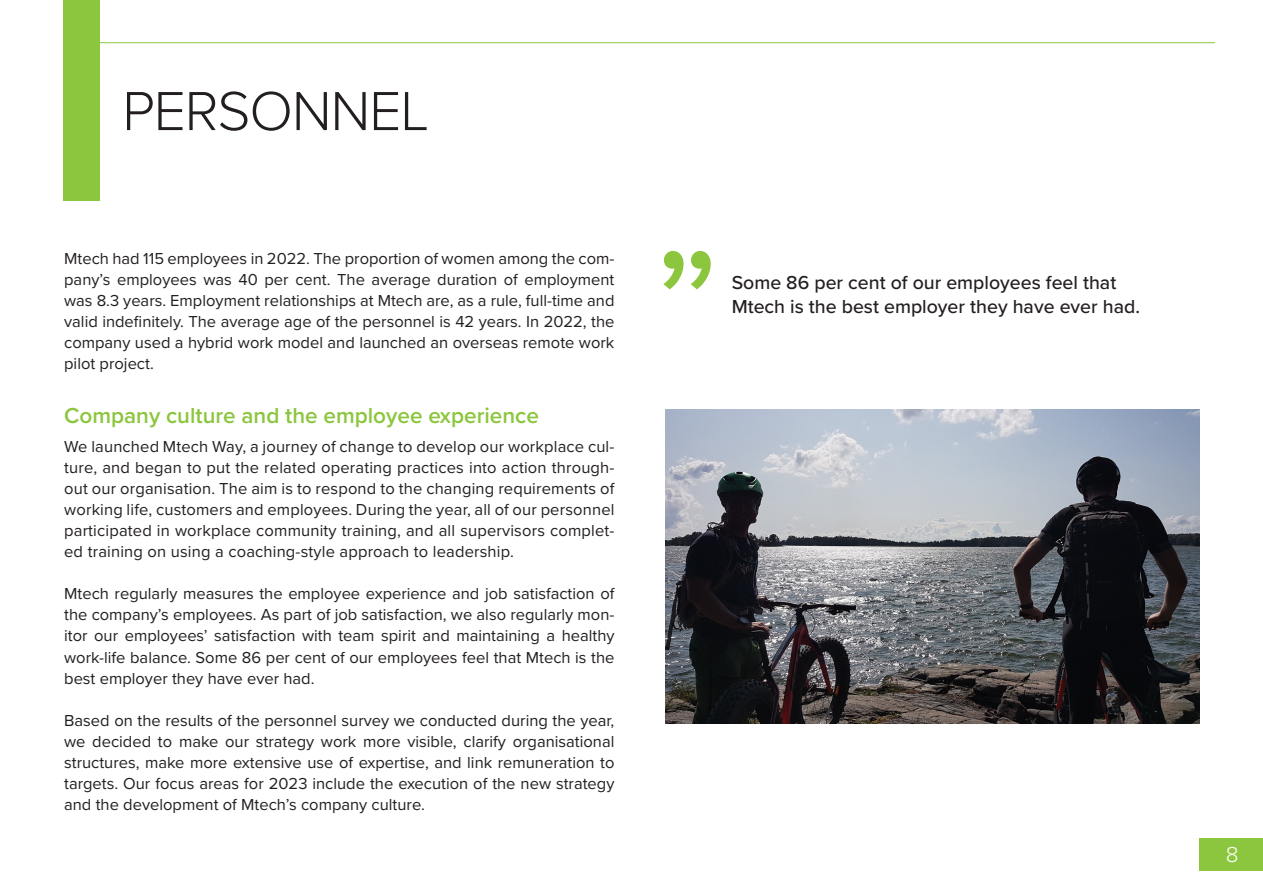
<style>
.page{position:relative;width:1263px;height:893px;background:#fff}
.page>*{position:absolute;margin:0;border:0;box-sizing:border-box;transform-origin:0 0}
.t1{font:300 57px "Proxima Nova";color:#231f20}
.t2{font:600 22.5px "Proxima Nova";color:#8bc63e}
.t3{font:300 22.5px "Proxima Nova";color:#fff}
.t4{font:500 19.5px/24px "Proxima Nova";color:#231f20}
.t5{font:16.5px/21px "Proxima Nova";color:#231f20;text-align:justify}
</style>
<div class="page">
<div style="left:1199px;top:838px;width:64px;height:32px;background:#8bc63e"></div>
<hr style="left:78px;top:42px;width:1137px;height:1px;background:#8bc63e">
<div style="left:64px;top:0;width:36px;height:201px;background:#8bc63e"></div>
<img style="left:666px;top:409px;width:533px;height:315px">
<svg style="left:663px;top:251px;width:48px;height:38px"></svg>
<h1 class="t1" style="left:122px;top:69px;width:66px">PERSONNEL</h1>
<p class="t5" style="left:64px;top:247px;width:552px">Mtech had 115 employees in 2022. The proportion of women among the com&shy;pany’s employees was 40 per cent. The average duration of employment was 8.3 years. Employment relationships at Mtech are, as a rule, full-time and valid indefinitely. The average age of the personnel is 42 years. In 2022, the company used a hybrid work model and launched an overseas remote work pilot project.</p>
<h2 class="t2" style="left:64px;top:399px;width:476px">Company culture and the employee experience</h2>
<p class="t5" style="left:64px;top:436px;width:552px">We launched Mtech Way, a journey of change to develop our workplace cul&shy;ture, and began to put the related operating practices into action through&shy;out our organisation. The aim is to respond to the changing requirements of working life, customers and employees. During the year, all of our personnel participated in workplace community training, and all supervisors complet&shy;ed training on using a coaching-style approach to leadership.</p>
<p class="t5" style="left:64px;top:583px;width:552px">Mtech regularly measures the employee experience and job satisfaction of the company’s employees. As part of job satisfaction, we also regularly mon&shy;itor our employees’ satisfaction with team spirit and maintaining a healthy work-life balance. Some 86 per cent of our employees feel that Mtech is the best employer they have ever had.</p>
<p class="t5" style="left:64px;top:709px;width:552px">Based on the results of the personnel survey we conducted during the year, we decided to make our strategy work more visible, clarify organisational structures, make more extensive use of expertise, and link remuneration to targets. Our focus areas for 2023 include the execution of the new strategy and the development of Mtech’s company culture.</p>
<p class="t4" style="left:732px;top:270px;width:410px">Some 86 per cent of our employees feel that<br>Mtech is the best employer they have ever had.</p>
<h2 class="t3" style="left:1226px;top:838px;width:14px">8</h2>
</div>
